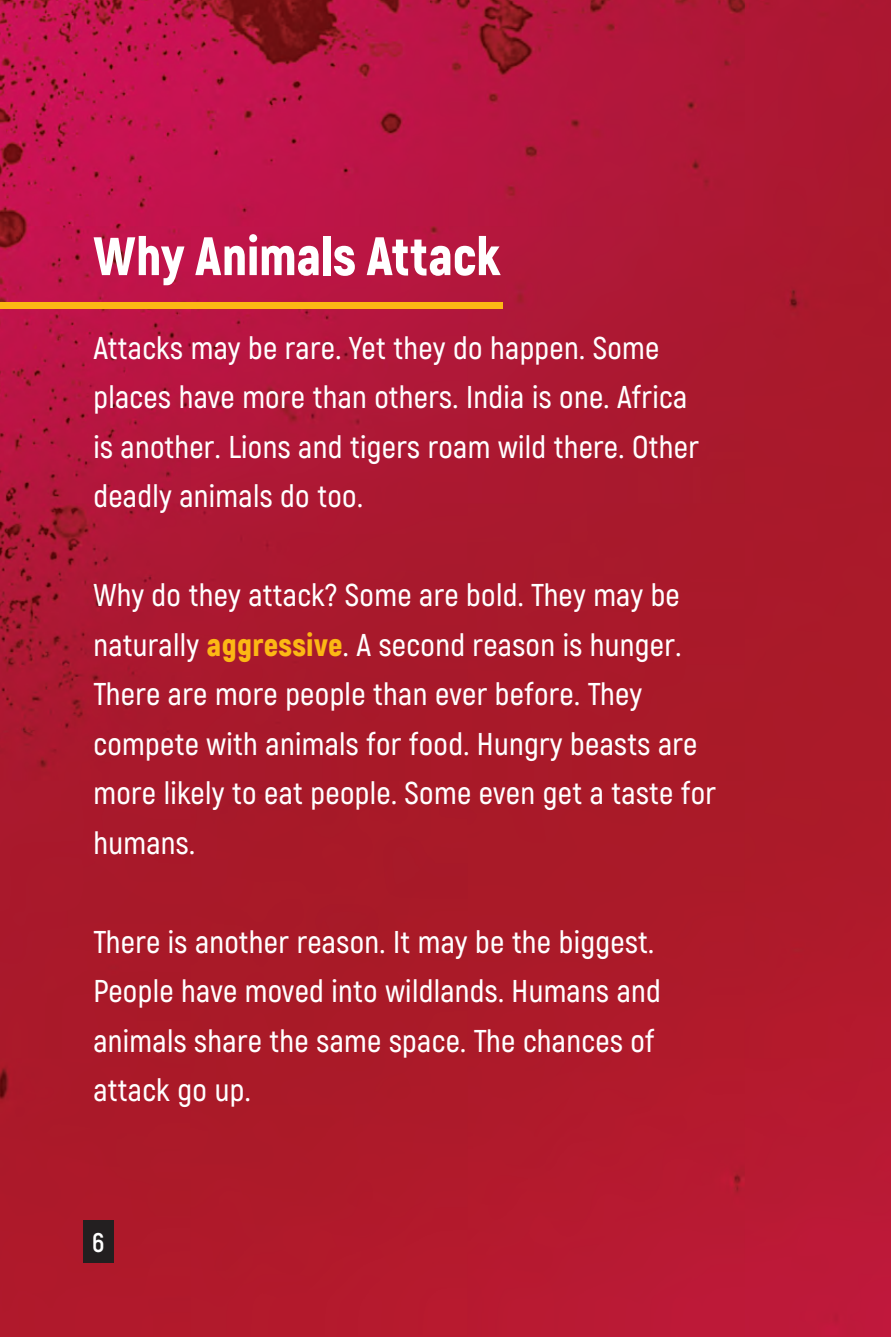
<style>
.page{position:relative;width:891px;height:1337px;background:#fff}
.page>*{position:absolute;margin:0;border:0;box-sizing:border-box;transform-origin:0 0}
.Sub_Header{font:900 54px "Akrobat";color:#fff}
.Body{font:600 31.5px/49.5px "Akrobat";letter-spacing:.01em;color:#fff}
.t1{font:700 27px "Akrobat";color:#fff}
.s1{font-weight:900;color:#fcb814}
</style>
<div class="page">
<img style="left:0;top:0;width:891px;height:1336px">
<div style="left:0;top:302px;width:502px;height:6px;background:#fcb814"></div>
<div style="left:83px;top:1220px;width:31px;height:42px;background:#231f20"></div>
<p class="Sub_Header" style="left:93px;top:221px;width:409px">Why Animals Attack</p>
<p class="Body" style="left:93px;top:323px;width:607px">Attacks may be rare. Yet they do happen. Some places have more than others. India is one. Africa is another. Lions and tigers roam wild there. Other deadly animals do too.</p>
<p class="Body" style="left:93px;top:570px;width:624px">Why do they attack? Some are bold. They may be naturally <span class="s1">aggressive</span>. A second reason is hunger.<br>There are more people than ever before. They compete with animals for food. Hungry beasts are more likely to eat people. Some even get a taste for humans.</p>
<p class="Body" style="left:93px;top:917px;width:569px">There is another reason. It may be the biggest.<br>People have moved into wildlands. Humans and animals share the same space. The chances of attack go up.</p>
<p class="t1" style="left:92px;top:1225px;width:14px">6</p>
</div>
